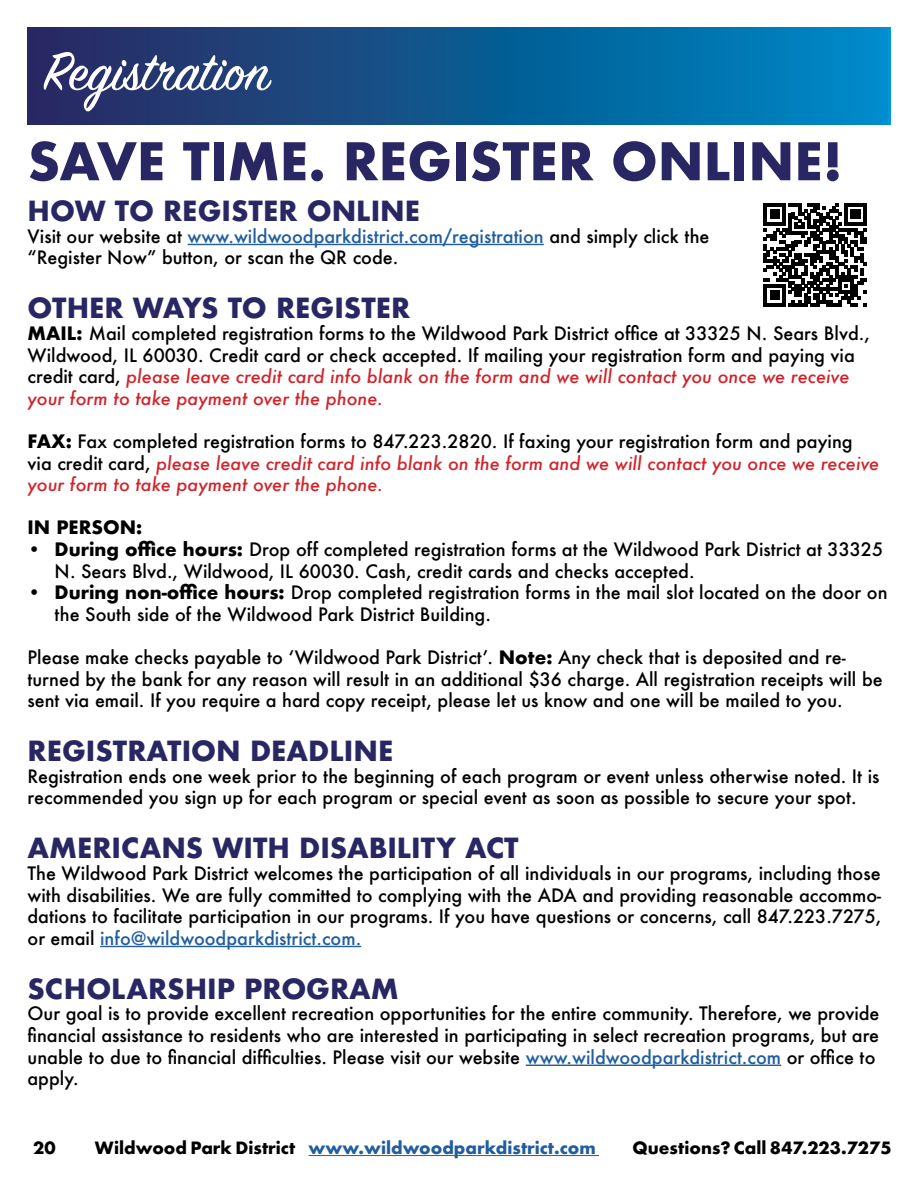
<style>
.page{position:relative;width:918px;height:1188px;background:#fff}
.page>*{position:absolute;margin:0;border:0;box-sizing:border-box;transform-origin:0 0}
.t1{font:60px "Sign Painter House Script";color:#fff}
.t2{font:700 50.4px "Futura";color:#282763}
.t3{font:700 27px "Futura";color:#282763}
.t4{font:500 18px/21.6px "Futura";color:#000}
.t5{font:italic 500 18px/21.6px "Futura";color:#d2232a}
.t6{font:700 18px "Futura";color:#000}
.t7{font:700 16.5px "Futura";color:#215e9e}
.t8{font:700 16.5px "Futura";color:#000}
.s1{color:#215e9e}
.s2{font-weight:700}
.s3{font-style:italic;color:#d2232a}
.s4{font-weight:700;font-style:normal;color:#000}
.s5{font-style:normal;color:#000}
.s6{color:#000}
</style>
<div class="page">
<div style="left:28px;top:27px;width:863px;height:98px;background:linear-gradient(to right,#2a275d,#008bc7)"></div>
<hr style="left:188px;top:244px;width:356px;height:1px;background:#215e9e">
<hr style="left:100px;top:946px;width:261px;height:1px;background:#215e9e">
<hr style="left:526px;top:1065px;width:255px;height:1px;background:#215e9e">
<svg style="left:764px;top:204px;width:102px;height:102px"></svg>
<hr style="left:309px;top:1155px;width:290px;height:1px;background:#215e9e">
<h1 class="t1" style="left:43px;top:35px;width:231px">Registration</h1>
<h2 class="t2" style="left:28px;top:125px;width:816px">SAVE TIME. REGISTER ONLINE!</h2>
<h3 class="t3" style="left:28px;top:191px;width:394px">HOW TO REGISTER ONLINE</h3>
<p class="t4" style="left:28px;top:225px;width:684px">Visit our website at <span class="s1">www.wildwoodparkdistrict.com/registration</span> and simply click the “Register Now” button, or scan the QR code.</p>
<h3 class="t3" style="left:28px;top:289px;width:384px">OTHER WAYS TO REGISTER</h3>
<p class="t4" style="left:28px;top:322px;width:844px"><span class="s2">MAIL:</span> Mail completed registration forms to the Wildwood Park District office at 33325 N. Sears Blvd., Wildwood, IL 60030. Credit card or check accepted. If mailing your registration form and paying via credit card, <span class="s3">please leave credit card info blank on the form and we will contact you once we receive your form to take payment over the phone.</span></p>
<p class="t5" style="left:28px;top:430px;width:853px"><span class="s4">FAX:</span> <span class="s5">Fax completed registration forms to 847.223.2820. If faxing your registration form and paying via credit card,</span> please leave credit card info blank on the form and we will contact you once we receive your form to take payment over the phone.</p>
<p class="t6" style="left:28px;top:515px;width:116px">IN PERSON:</p>
<p class="t4" style="left:55px;top:538px;width:830px;text-indent:-27px"><span class="s2">• During office hours:</span> Drop off completed registration forms at the Wildwood Park District at 33325<br>N. Sears Blvd., Wildwood, IL 60030. Cash, credit cards and checks accepted.</p>
<p class="t4" style="left:55px;top:581px;width:835px;text-indent:-27px"><span class="s2">• During non-office hours:</span> Drop completed registration forms in the mail slot located on the door on the South side of the Wildwood Park District Building.</p>
<p class="t4" style="left:28px;top:646px;width:857px">Please make checks payable to ‘Wildwood Park District’. <span class="s2">Note:</span> Any check that is deposited and re&shy;turned by the bank for any reason will result in an additional $36 charge. All registration receipts will be sent via email. If you require a hard copy receipt, please let us know and one will be mailed to you.</p>
<h3 class="t3" style="left:28px;top:731px;width:367px">REGISTRATION DEADLINE</h3>
<p class="t4" style="left:28px;top:765px;width:854px">Registration ends one week prior to the beginning of each program or event unless otherwise noted. It is recommended you sign up for each program or special event as soon as possible to secure your spot.</p>
<h3 class="t3" style="left:28px;top:829px;width:493px">AMERICANS WITH DISABILITY ACT</h3>
<p class="t4" style="left:28px;top:862px;width:855px;text-align:justify">The Wildwood Park District welcomes the participation of all individuals in our programs, including those with disabilities. We are fully committed to complying with the ADA and providing reasonable accommo&shy;dations to facilitate participation in our programs. If you have questions or concerns, call 847.223.7275, or email <span class="s1">info@wildwoodparkdistrict.com.</span></p>
<h3 class="t3" style="left:28px;top:969px;width:373px">SCHOLARSHIP PROGRAM</h3>
<p class="t4" style="left:28px;top:1003px;width:854px">Our goal is to provide excellent recreation opportunities for the entire community. Therefore, we provide financial assistance to residents who are interested in participating in select recreation programs, but are unable to due to financial difficulties. Please visit our website <span class="s1">www.wildwoodparkdistrict.com</span> or office to apply.</p>
<p class="t8" style="left:33px;top:1136px;width:24px">20</p>
<p class="t7" style="left:95px;top:1136px;width:502px"><span class="s6">Wildwood Park District</span> www.wildwoodparkdistrict.com</p>
<p class="t8" style="left:633px;top:1136px;width:261px">Questions? Call 847.223.7275</p>
</div>
